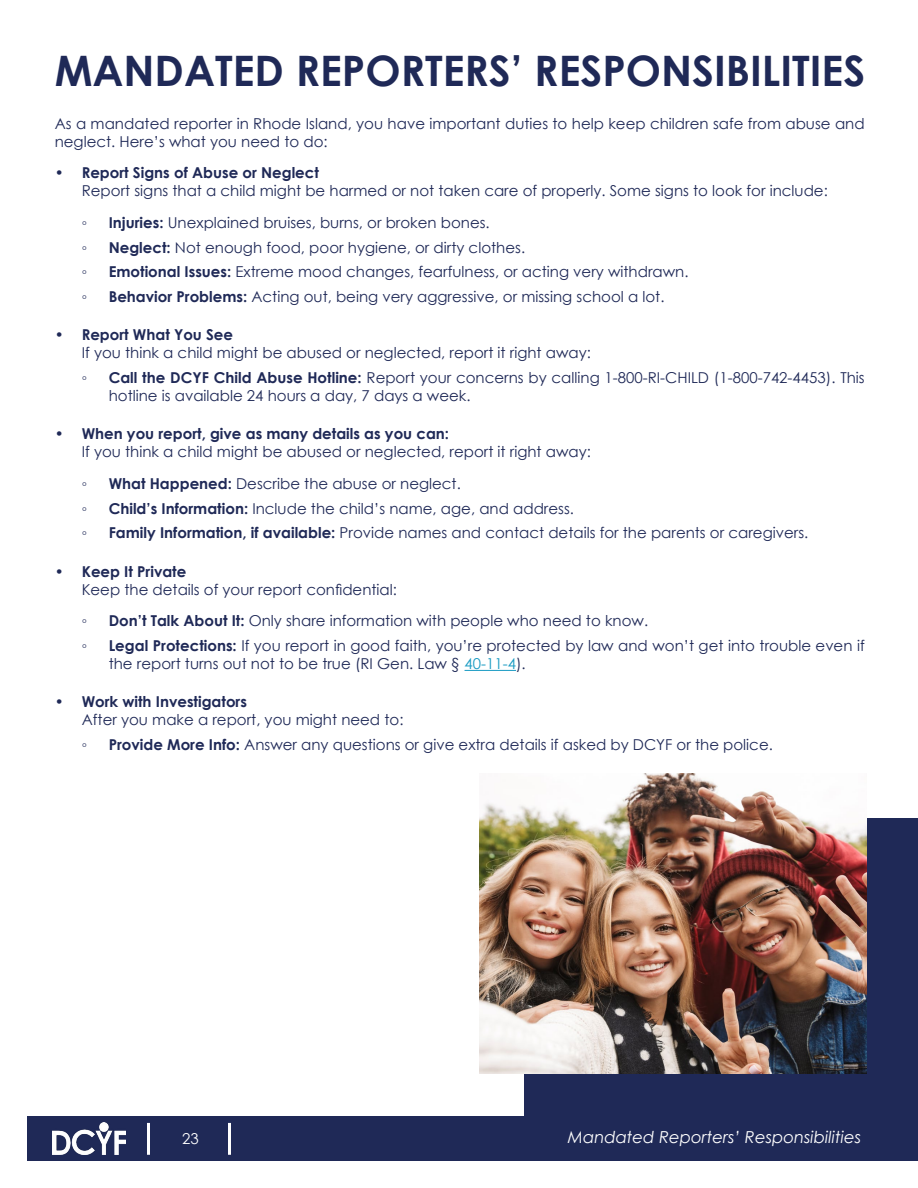
<style>
.page{position:relative;width:918px;height:1188px;background:#fff}
.page>*{position:absolute;margin:0;border:0;box-sizing:border-box;transform-origin:0 0}
.t1{font:700 42px "Century Gothic";color:#1f2957}
.t2{font:italic 16.5px "Century Gothic";color:#fff}
.t3{font:15px/18px "Century Gothic";color:#1f2957}
.t4{font:700 15px "Century Gothic";color:#1f2957}
.t5{font:15px "Century Gothic";color:#fff}
.s1{font-weight:700}
.s2{color:#179ac2}
</style>
<div class="page">
<div style="left:27px;top:1117px;width:891px;height:44px;background:#1f2957"></div>
<img style="left:53px;top:1123px;width:72px;height:32px">
<hr style="left:147px;top:1123px;width:3px;height:32px;background:#fff">
<hr style="left:228px;top:1123px;width:3px;height:32px;background:#fff">
<hr style="left:465px;top:670px;width:51px;height:1px;background:#179ac2">
<div style="left:524px;top:818px;width:394px;height:300px;background:#1f2957"></div>
<img style="left:480px;top:773px;width:386px;height:300px">
<h1 class="t1" style="left:55px;top:38px;width:812px">MANDATED REPORTERS’ RESPONSIBILITIES</h1>
<p class="t3" style="left:55px;top:114px;width:812px">As a mandated reporter in Rhode Island, you have important duties to help keep children safe from abuse and neglect. Here’s what you need to do:</p>
<p class="t4" style="left:55px;top:162px;width:266px">• Report Signs of Abuse or Neglect</p>
<p class="t3" style="left:82px;top:182px;width:748px">Report signs that a child might be harmed or not taken care of properly. Some signs to look for include:</p>
<p class="t4" style="left:82px;top:211px;width:7px">◦</p>
<p class="t3" style="left:109px;top:213px;width:383px"><span class="s1">Injuries:</span> Unexplained bruises, burns, or broken bones.</p>
<p class="t4" style="left:82px;top:236px;width:7px">◦</p>
<p class="t3" style="left:109px;top:238px;width:418px"><span class="s1">Neglect:</span> Not enough food, poor hygiene, or dirty clothes.</p>
<p class="t4" style="left:82px;top:261px;width:7px">◦</p>
<p class="t3" style="left:109px;top:263px;width:581px"><span class="s1">Emotional Issues:</span> Extreme mood changes, fearfulness, or acting very withdrawn.</p>
<p class="t4" style="left:82px;top:285px;width:7px">◦</p>
<p class="t3" style="left:109px;top:288px;width:557px"><span class="s1">Behavior Problems:</span> Acting out, being very aggressive, or missing school a lot.</p>
<p class="t4" style="left:55px;top:324px;width:180px">• Report What You See</p>
<p class="t3" style="left:82px;top:344px;width:511px">If you think a child might be abused or neglected, report it right away:</p>
<p class="t4" style="left:82px;top:366px;width:7px">◦</p>
<p class="t3" style="left:109px;top:369px;width:758px"><span class="s1">Call the DCYF Child Abuse Hotline:</span> Report your concerns by calling 1-800-RI-CHILD (1-800-742-4453). This hotline is available 24 hours a day, 7 days a week.</p>
<p class="t4" style="left:55px;top:423px;width:396px">• When you report, give as many details as you can:</p>
<p class="t3" style="left:82px;top:443px;width:511px">If you think a child might be abused or neglected, report it right away:</p>
<p class="t4" style="left:82px;top:472px;width:7px">◦</p>
<p class="t3" style="left:109px;top:474px;width:354px"><span class="s1">What Happened:</span> Describe the abuse or neglect.</p>
<p class="t4" style="left:82px;top:497px;width:7px">◦</p>
<p class="t3" style="left:109px;top:499px;width:467px"><span class="s1">Child’s Information:</span> Include the child’s name, age, and address.</p>
<p class="t4" style="left:82px;top:522px;width:7px">◦</p>
<p class="t3" style="left:109px;top:524px;width:701px"><span class="s1">Family Information, if available:</span> Provide names and contact details for the parents or caregivers.</p>
<p class="t4" style="left:55px;top:560px;width:133px">• Keep It Private</p>
<p class="t3" style="left:82px;top:580px;width:317px">Keep the details of your report confidential:</p>
<p class="t4" style="left:82px;top:609px;width:7px">◦</p>
<p class="t3" style="left:109px;top:612px;width:541px"><span class="s1">Don’t Talk About It:</span> Only share information with people who need to know.</p>
<p class="t4" style="left:82px;top:634px;width:7px">◦</p>
<p class="t3" style="left:109px;top:636px;width:758px"><span class="s1">Legal Protections:</span> If you report in good faith, you’re protected by law and won’t get into trouble even if the report turns out not to be true (RI Gen. Law § <span class="s2">40-11-4</span>).</p>
<p class="t4" style="left:55px;top:690px;width:194px">• Work with Investigators</p>
<p class="t3" style="left:82px;top:711px;width:323px">After you make a report, you might need to:</p>
<p class="t4" style="left:82px;top:733px;width:7px">◦</p>
<p class="t3" style="left:109px;top:735px;width:666px"><span class="s1">Provide More Info:</span> Answer any questions or give extra details if asked by DCYF or the police.</p>
<p class="t5" style="left:182px;top:1128px;width:18px">23</p>
<p class="t2" style="left:568px;top:1126px;width:295px">Mandated Reporters’ Responsibilities</p>
</div>
